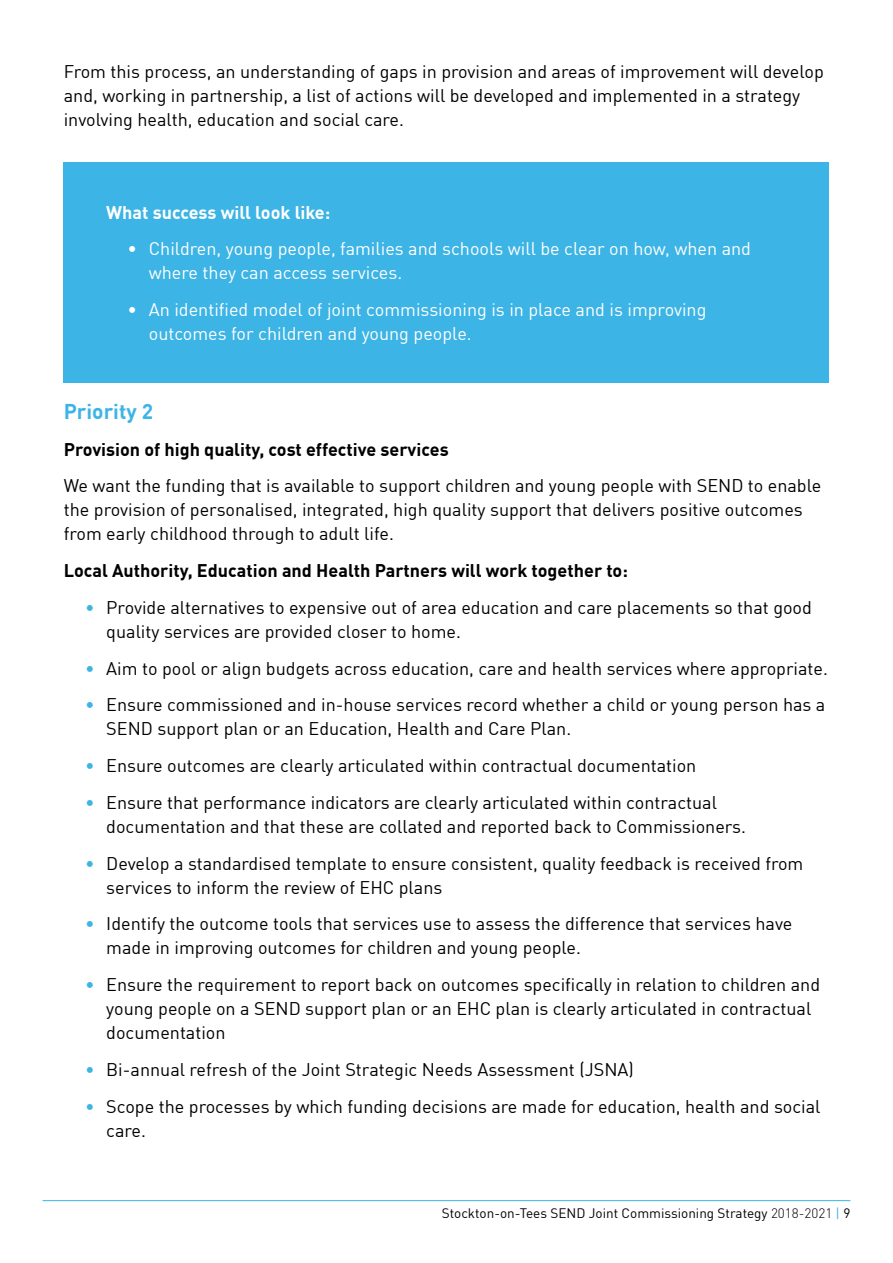
<style>
.page{position:relative;width:893px;height:1263px;background:#fff}
.page>*{position:absolute;margin:0;border:0;box-sizing:border-box;transform-origin:0 0}
.t1{font:700 21px "DIN Offc";color:#3cb4e5}
.t2{font:18px/24px "DIN Offc";color:#000}
.t3{font:18px/24px "DIN Offc";color:#fff}
.t4{font:700 18px "DIN Offc";color:#000}
.t5{font:700 18px "DIN Offc";color:#fff}
.t6{font:13.5px "DIN Offc";color:#000}
.s1{color:#3cb4e5}
.s2{font-weight:300}
</style>
<div class="page">
<hr style="left:43px;top:1200px;width:807px;height:1px;background:#3cb4e5">
<div style="left:64px;top:162px;width:765px;height:221px;background:#3cb4e5"></div>
<p class="t2" style="left:64px;top:59px;width:761px">From this process, an understanding of gaps in provision and areas of improvement will develop and, working in partnership, a list of actions will be developed and implemented in a strategy involving health, education and social care.</p>
<p class="t5" style="left:106px;top:200px;width:225px">What success will look like:</p>
<p class="t3" style="left:149px;top:236px;width:604px;text-indent:-21px">• Children, young people, families and schools will be clear on how, when and where they can access services.</p>
<p class="t3" style="left:149px;top:297px;width:559px;text-indent:-21px">• An identified model of joint commissioning is in place and is improving outcomes for children and young people.</p>
<p class="t1" style="left:64px;top:398px;width:91px">Priority 2</p>
<p class="t4" style="left:64px;top:437px;width:386px">Provision of high quality, cost effective services</p>
<p class="t2" style="left:64px;top:474px;width:759px">We want the funding that is available to support children and young people with SEND to enable the provision of personalised, integrated, high quality support that delivers positive outcomes from early childhood through to adult life.</p>
<p class="t4" style="left:64px;top:559px;width:566px">Local Authority, Education and Health Partners will work together to:</p>
<p class="t2" style="left:106px;top:595px;width:707px;text-indent:-21px"><span class="s1">•</span> Provide alternatives to expensive out of area education and care placements so that good quality services are provided closer to home.</p>
<p class="t2" style="left:85px;top:656px;width:744px"><span class="s1">•</span> Aim to pool or align budgets across education, care and health services where appropriate.</p>
<p class="t2" style="left:106px;top:693px;width:721px;text-indent:-21px"><span class="s1">•</span> Ensure commissioned and in-house services record whether a child or young person has a<br>SEND support plan or an Education, Health and Care Plan.</p>
<p class="t2" style="left:85px;top:753px;width:613px"><span class="s1">•</span> Ensure outcomes are clearly articulated within contractual documentation</p>
<p class="t2" style="left:106px;top:790px;width:641px;text-indent:-21px"><span class="s1">•</span> Ensure that performance indicators are clearly articulated within contractual documentation and that these are collated and reported back to Commissioners.</p>
<p class="t2" style="left:106px;top:851px;width:699px;text-indent:-21px"><span class="s1">•</span> Develop a standardised template to ensure consistent, quality feedback is received from services to inform the review of EHC plans</p>
<p class="t2" style="left:106px;top:912px;width:688px;text-indent:-21px"><span class="s1">•</span> Identify the outcome tools that services use to assess the difference that services have made in improving outcomes for children and young people.</p>
<p class="t2" style="left:106px;top:972px;width:715px;text-indent:-21px"><span class="s1">•</span> Ensure the requirement to report back on outcomes specifically in relation to children and young people on a SEND support plan or an EHC plan is clearly articulated in contractual documentation</p>
<p class="t2" style="left:85px;top:1057px;width:550px"><span class="s1">•</span> Bi-annual refresh of the Joint Strategic Needs Assessment (JSNA)</p>
<p class="t2" style="left:106px;top:1094px;width:716px;text-indent:-21px"><span class="s1">•</span> Scope the processes by which funding decisions are made for education, health and social care.</p>
<p class="t6" style="left:442px;top:1205px;width:410px">Stockton-on-Tees SEND Joint Commissioning Strategy <span class="s2">2018-2021</span> <span class="s1">|</span> 9</p>
</div>
